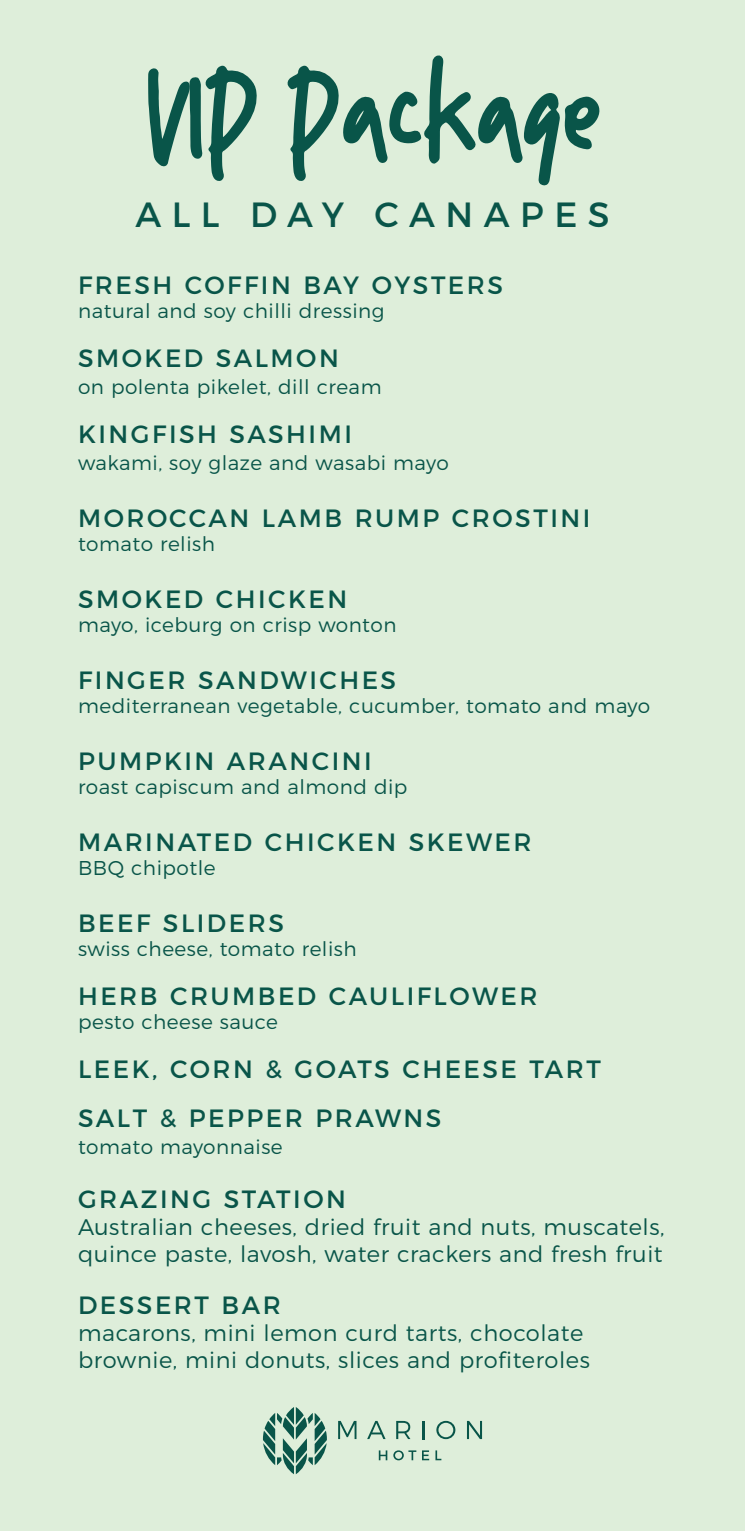
<style>
.page{position:relative;width:745px;height:1531px;background:#fff}
.page>*{position:absolute;margin:0;border:0;box-sizing:border-box;transform-origin:0 0}
.t1{font:144.5px "Moonllime";color:#095549}
.t2{font:35px "Montserrat";letter-spacing:.3em;color:#095549}
.t3{font:25px "Montserrat";letter-spacing:.1em;color:#095549}
.t4{font:300 22.5px/27px "Montserrat";letter-spacing:.025em;color:#095549}
.t5{font:300 20px "Montserrat";letter-spacing:.025em;color:#095549}
</style>
<div class="page">
<div style="left:0;top:0;width:744px;height:1531px;background:#deeeda"></div>
<svg style="left:338px;top:1421px;width:18px;height:18px"></svg>
<svg style="left:367px;top:1421px;width:18px;height:18px"></svg>
<svg style="left:396px;top:1421px;width:14px;height:18px"></svg>
<svg style="left:422px;top:1421px;width:2px;height:18px"></svg>
<svg style="left:436px;top:1421px;width:19px;height:18px"></svg>
<svg style="left:467px;top:1421px;width:14px;height:18px"></svg>
<svg style="left:378px;top:1450px;width:9px;height:10px"></svg>
<svg style="left:393px;top:1450px;width:36px;height:10px"></svg>
<svg style="left:435px;top:1450px;width:6px;height:10px"></svg>
<svg style="left:263px;top:1407px;width:64px;height:67px"></svg>
<p class="t1" style="left:144px;top:52px;width:458px">VIP Package</p>
<p class="t2" style="left:135px;top:186px;width:475px">ALL DAY CANAPES</p>
<p class="t3" style="left:78px;top:265px;width:426px">FRESH COFFIN BAY OYSTERS</p>
<p class="t5" style="left:78px;top:295px;width:308px">natural and soy chilli dressing</p>
<p class="t3" style="left:78px;top:338px;width:262px">SMOKED SALMON</p>
<p class="t5" style="left:78px;top:371px;width:305px">on polenta pikelet, dill cream</p>
<p class="t3" style="left:78px;top:414px;width:275px">KINGFISH SASHIMI</p>
<p class="t5" style="left:78px;top:447px;width:372px">wakami, soy glaze and wasabi mayo</p>
<p class="t3" style="left:78px;top:498px;width:513px">MOROCCAN LAMB RUMP CROSTINI</p>
<p class="t5" style="left:78px;top:528px;width:138px">tomato relish</p>
<p class="t3" style="left:78px;top:579px;width:270px">SMOKED CHICKEN</p>
<p class="t5" style="left:78px;top:609px;width:320px">mayo, iceburg on crisp wonton</p>
<p class="t3" style="left:78px;top:660px;width:319px">FINGER SANDWICHES</p>
<p class="t5" style="left:78px;top:690px;width:573px">mediterranean vegetable, cucumber, tomato and mayo</p>
<p class="t3" style="left:78px;top:741px;width:295px">PUMPKIN ARANCINI</p>
<p class="t5" style="left:78px;top:771px;width:331px">roast capiscum and almond dip</p>
<p class="t3" style="left:78px;top:822px;width:455px">MARINATED CHICKEN SKEWER</p>
<p class="t5" style="left:78px;top:852px;width:139px">BBQ chipotle</p>
<p class="t3" style="left:78px;top:903px;width:207px">BEEF SLIDERS</p>
<p class="t5" style="left:78px;top:933px;width:280px">swiss cheese, tomato relish</p>
<p class="t3" style="left:78px;top:976px;width:460px">HERB CRUMBED CAULIFLOWER</p>
<p class="t5" style="left:78px;top:1006px;width:201px">pesto cheese sauce</p>
<p class="t3" style="left:78px;top:1049px;width:524px">LEEK, CORN &amp; GOATS CHEESE TART</p>
<p class="t3" style="left:78px;top:1098px;width:364px">SALT &amp; PEPPER PRAWNS</p>
<p class="t5" style="left:78px;top:1131px;width:206px">tomato mayonnaise</p>
<p class="t3" style="left:78px;top:1179px;width:269px">GRAZING STATION</p>
<p class="t4" style="left:78px;top:1211px;width:587px">Australian cheeses, dried fruit and nuts, muscatels, quince paste, lavosh, water crackers and fresh fruit</p>
<p class="t3" style="left:78px;top:1285px;width:204px">DESSERT BAR</p>
<p class="t4" style="left:78px;top:1317px;width:513px">macarons, mini lemon curd tarts, chocolate brownie, mini donuts, slices and profiteroles</p>
</div>
